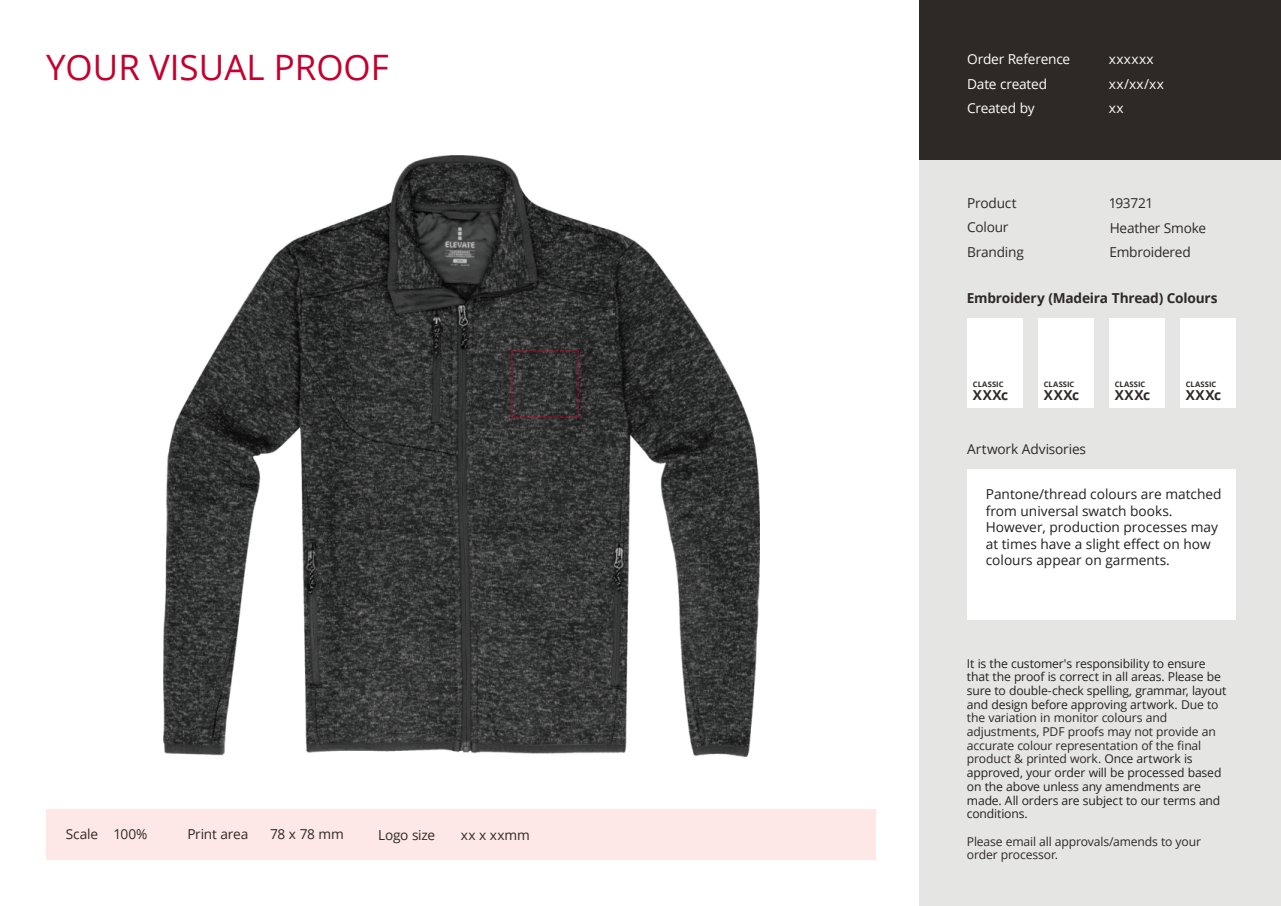
<style>
.page{position:relative;width:1281px;height:906px;background:#fff}
.page>*{position:absolute;margin:0;border:0;box-sizing:border-box;transform-origin:0 0}
.t1{font:34.95px "Open Sans";color:#c5002e}
.t2{font:700 13.71px "Open Sans";letter-spacing:-.015em;color:#2e2926}
.t3{font:13.68px/16.4px "Open Sans";color:#231f20}
.t4{font:13.68px/24.3px "Open Sans";letter-spacing:-.015em;color:#2e2926}
.t5{font:13.68px/24.3px "Open Sans";letter-spacing:-.015em;color:#fff}
.t6{font:13.68px/24.3px "Open Sans";letter-spacing:.025em;color:#fff}
.t7{font:12.15px/13.7px "Open Sans";letter-spacing:-.015em;color:#231f20}
.t8{font:12.15px/13.7px "Open Sans";letter-spacing:-.015em;color:#2e2926}
.t9{font:700 7.62px "Open Sans";letter-spacing:.005em;color:#2e2926}
.s1{color:#2e2926}
</style>
<div class="page">
<div style="left:46px;top:809px;width:829px;height:50px;background:#fde8e7"></div>
<div style="left:919px;top:0;width:361px;height:160px;background:#2e2926"></div>
<div style="left:919px;top:160px;width:361px;height:745px;background:#e5e5e3"></div>
<div style="left:966px;top:469px;width:268px;height:150px;background:#fff"></div>
<div style="left:966px;top:318px;width:56px;height:56px;background:#fff"></div>
<div style="left:966px;top:374px;width:56px;height:33px;background:#fff"></div>
<div style="left:1037px;top:318px;width:56px;height:56px;background:#fff"></div>
<div style="left:1037px;top:374px;width:56px;height:33px;background:#fff"></div>
<div style="left:1108px;top:318px;width:56px;height:56px;background:#fff"></div>
<div style="left:1108px;top:374px;width:56px;height:33px;background:#fff"></div>
<div style="left:1179px;top:318px;width:55px;height:56px;background:#fff"></div>
<div style="left:1179px;top:374px;width:55px;height:33px;background:#fff"></div>
<img style="left:163px;top:156px;width:596px;height:600px">
<svg style="left:511px;top:350px;width:68px;height:68px;background:#3b3435"></svg>
<h1 class="t1" style="left:46px;top:43px;width:344px">YOUR VISUAL PROOF</h1>
<p class="t4" style="left:66px;top:821px;width:83px">Scale 100%</p>
<p class="t4" style="left:187px;top:821px;width:62px">Print area</p>
<p class="t4" style="left:378px;top:821px;width:58px">Logo size</p>
<p class="t4" style="left:461px;top:821px;width:70px">xx x xxmm</p>
<p class="t4" style="left:270px;top:821px;width:75px">78 x 78 mm</p>
<p class="t5" style="left:966px;top:47px;width:104px">Order Reference<br>Date created<br>Created by</p>
<p class="t6" style="left:1108px;top:47px;width:56px">xxxxxx xx/xx/xx xx</p>
<p class="t4" style="left:966px;top:190px;width:58px">Product<br>Colour<br>Branding</p>
<p class="t4" style="left:1108px;top:190px;width:46px">193721</p>
<p class="t4" style="left:1109px;top:215px;width:98px">Heather Smoke</p>
<p class="t4" style="left:1109px;top:239px;width:83px">Embroidered</p>
<p class="t2" style="left:966px;top:288px;width:252px">Embroidery (Madeira Thread) Colours</p>
<p class="t9" style="left:972px;top:378px;width:32px">CLASSIC</p>
<p class="t2" style="left:972px;top:385px;width:37px">XXXc</p>
<p class="t9" style="left:1043px;top:378px;width:32px">CLASSIC</p>
<p class="t2" style="left:1043px;top:385px;width:37px">XXXc</p>
<p class="t4" style="left:966px;top:437px;width:120px">Artwork Advisories</p>
<p class="t9" style="left:1114px;top:378px;width:32px">CLASSIC</p>
<p class="t2" style="left:1114px;top:385px;width:37px">XXXc</p>
<p class="t9" style="left:1185px;top:378px;width:32px">CLASSIC</p>
<p class="t2" style="left:1185px;top:385px;width:37px">XXXc</p>
<p class="t3" style="left:985px;top:485px;width:237px">Pantone/thread colours are matched from universal swatch books.<br>However, production processes may at times have a slight effect on how colours appear on garments.</p>
<p class="t7" style="left:966px;top:655px;width:261px">It is the customer's responsibility to ensure that the proof is correct in all areas. Please be sure to double-check spelling, grammar, layout and design before approving artwork. <span class="s1">Due to the variation in monitor colours and adjustments, PDF proofs may not provide an accurate colour representation of the final product &amp; printed work.</span> Once artwork is approved, your order will be processed based on the above unless any amendments are made. All orders are subject to our terms and conditions.</p>
<p class="t8" style="left:966px;top:833px;width:235px">Please email all approvals/amends to your order processor.</p>
</div>
